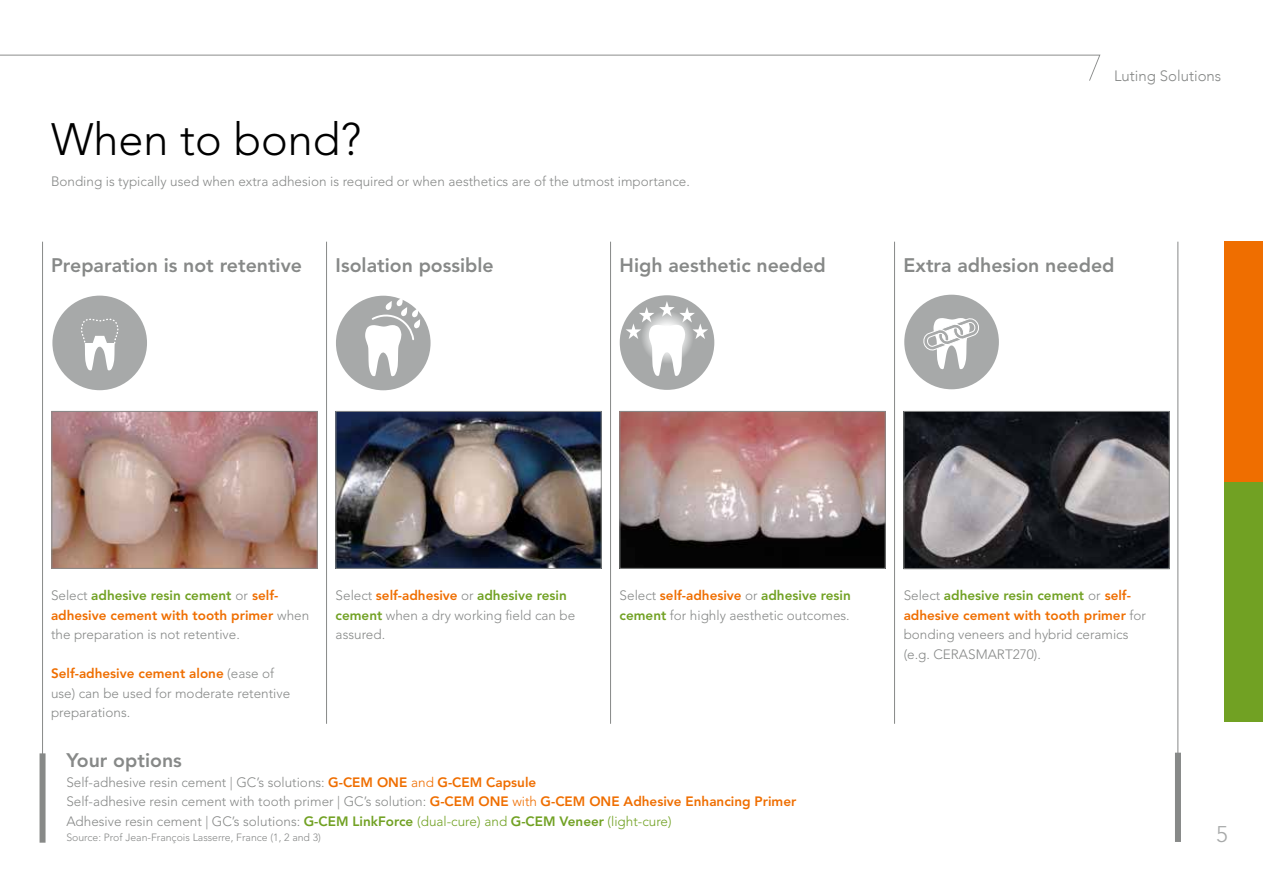
<style>
.page{position:relative;width:1263px;height:893px;background:#fff}
.page>*{position:absolute;margin:0;border:0;box-sizing:border-box;transform-origin:0 0}
.t1{font:300 45px "Avenir LT Std";color:#000}
.t2{font:300 22.5px "Avenir LT Std";color:#a7a9a9}
.t3{font:800 19.5px "Avenir LT Std";color:#878988}
.t4{font:300 15px "Avenir";color:#878988}
.t5{font:300 13.5px/19.5px "Avenir LT Std";color:#878988}
.t6{font:300 10.5px "Avenir LT Std";color:#878988}
.s1{font-weight:800;color:#71a123}
.s2{font-weight:800;color:#ef6e00}
.s3{color:#ef6e00}
.s4{color:#71a123}
</style>
<div class="page">
<hr style="left:42px;top:242px;width:1px;height:518px;background:#878988">
<hr style="left:326px;top:242px;width:1px;height:482px;background:#878988">
<hr style="left:894px;top:242px;width:1px;height:482px;background:#878988">
<hr style="left:1177px;top:242px;width:1px;height:518px;background:#878988">
<img style="left:54px;top:413px;width:261px;height:154px">
<div style="left:52px;top:411px;width:265px;height:158px;border:1px solid #878988"></div>
<img style="left:338px;top:413px;width:261px;height:154px">
<div style="left:336px;top:411px;width:265px;height:158px;border:1px solid #878988"></div>
<img style="left:906px;top:413px;width:261px;height:154px">
<div style="left:904px;top:411px;width:265px;height:158px;border:1px solid #878988"></div>
<div style="left:40px;top:753px;width:6px;height:90px;background:#878988"></div>
<div style="left:1175px;top:753px;width:6px;height:89px;background:#878988"></div>
<div style="left:1225px;top:481px;width:38px;height:240px;background:#71a123"></div>
<div style="left:1225px;top:241px;width:38px;height:240px;background:#ef6e00"></div>
<hr style="left:610px;top:242px;width:1px;height:482px;background:#878988">
<img style="left:622px;top:413px;width:261px;height:154px">
<div style="left:620px;top:411px;width:265px;height:158px;border:1px solid #878988"></div>
<div style="left:52px;top:296px;width:95px;height:94px;background:#a7a9a9;border-radius:50%"></div>
<svg style="left:80px;top:318px;width:39px;height:73px"></svg>
<hr style="left:48px;top:290px;width:1px;height:104px;background:#00a7c1">
<hr style="left:164px;top:290px;width:1px;height:104px;background:#00a7c1">
<hr style="left:293px;top:290px;width:1px;height:104px;background:#00a7c1">
<hr style="left:422px;top:290px;width:1px;height:104px;background:#00a7c1">
<hr style="left:547px;top:290px;width:1px;height:104px;background:#00a7c1">
<hr style="left:675px;top:290px;width:1px;height:104px;background:#00a7c1">
<hr style="left:821px;top:290px;width:1px;height:104px;background:#00a7c1">
<hr style="left:948px;top:290px;width:1px;height:104px;background:#00a7c1">
<hr style="left:1069px;top:290px;width:1px;height:104px;background:#00a7c1">
<div style="left:336px;top:296px;width:95px;height:94px;background:#a7a9a9;border-radius:50%"></div>
<svg style="left:365px;top:297px;width:55px;height:79px"></svg>
<hr style="left:328px;top:290px;width:1px;height:104px;background:#00a7c1">
<hr style="left:447px;top:290px;width:1px;height:104px;background:#00a7c1">
<hr style="left:577px;top:290px;width:1px;height:104px;background:#00a7c1">
<hr style="left:701px;top:290px;width:1px;height:104px;background:#00a7c1">
<hr style="left:829px;top:290px;width:1px;height:104px;background:#00a7c1">
<hr style="left:975px;top:290px;width:1px;height:104px;background:#00a7c1">
<hr style="left:1102px;top:290px;width:1px;height:104px;background:#00a7c1">
<hr style="left:1223px;top:290px;width:1px;height:104px;background:#00a7c1">
<div style="left:620px;top:295px;width:94px;height:95px;background:#a7a9a9;border-radius:47px"></div>
<svg style="left:626px;top:301px;width:82px;height:75px"></svg>
<hr style="left:616px;top:290px;width:1px;height:104px;background:#00a7c1">
<hr style="left:731px;top:290px;width:1px;height:104px;background:#00a7c1">
<hr style="left:855px;top:290px;width:1px;height:104px;background:#00a7c1">
<hr style="left:984px;top:290px;width:1px;height:104px;background:#00a7c1">
<hr style="left:1130px;top:290px;width:1px;height:104px;background:#00a7c1">
<hr style="left:1256px;top:290px;width:1px;height:104px;background:#00a7c1">
<div style="left:904px;top:295px;width:95px;height:94px;background:#a7a9a9;border-radius:50%"></div>
<svg style="left:923px;top:318px;width:56px;height:51px"></svg>
<hr style="left:901px;top:290px;width:1px;height:104px;background:#00a7c1">
<hr style="left:1013px;top:290px;width:1px;height:104px;background:#00a7c1">
<hr style="left:1141px;top:290px;width:1px;height:104px;background:#00a7c1">
<hr style="left:1262px;top:290px;width:1px;height:104px;background:#00a7c1">
<svg style="left:0;top:54px;width:1101px;height:27px"></svg>
<h1 class="t1" style="left:51px;top:113px;width:312px">When to bond?</h1>
<p class="t5" style="left:51px;top:171px;width:640px">Bonding is typically used when extra adhesion is required or when aesthetics are of the utmost importance.</p>
<p class="t4" style="left:1114px;top:67px;width:109px">Luting Solutions</p>
<h3 class="t3" style="left:51px;top:253px;width:252px">Preparation is not retentive</h3>
<h3 class="t3" style="left:336px;top:253px;width:160px">Isolation possible</h3>
<h3 class="t3" style="left:904px;top:253px;width:212px">Extra adhesion needed</h3>
<h3 class="t3" style="left:620px;top:253px;width:208px">High aesthetic needed</h3>
<p class="t5" style="left:51px;top:586px;width:260px">Select <span class="s1">adhesive resin cement</span> or <span class="s2">self&shy;adhesive cement with tooth primer</span> when the preparation is not retentive.</p>
<p class="t5" style="left:51px;top:664px;width:241px"><span class="s2">Self-adhesive cement alone</span> (ease of use) can be used for moderate retentive preparations.</p>
<p class="t5" style="left:336px;top:586px;width:241px">Select <span class="s2">self-adhesive</span> or <span class="s1">adhesive resin cement</span> when a dry working field can be assured.</p>
<p class="t5" style="left:904px;top:586px;width:244px">Select <span class="s1">adhesive resin cement</span> or <span class="s2">self&shy;adhesive cement with tooth primer</span> for bonding veneers and hybrid ceramics (e.g. CERASMART270).</p>
<p class="t5" style="left:620px;top:586px;width:233px">Select <span class="s2">self-adhesive</span> or <span class="s1">adhesive resin cement</span> for highly aesthetic outcomes.</p>
<h3 class="t3" style="left:66px;top:749px;width:117px">Your options</h3>
<p class="t5" style="left:66px;top:772px;width:731px">Self-adhesive resin cement | GC’s solutions: <span class="s2">G-CEM ONE</span> <span class="s3">and</span> <span class="s2">G-CEM Capsule<br></span>Self-adhesive resin cement with tooth primer | GC’s solution: <span class="s2">G-CEM ONE</span> <span class="s3">with</span> <span class="s2">G-CEM ONE Adhesive Enhancing Primer<br></span>Adhesive resin cement | GC’s solutions: <span class="s1">G-CEM LinkForce</span> <span class="s4">(dual-cure) and</span> <span class="s1">G-CEM Veneer</span> <span class="s4">(light-cure)</span></p>
<p class="t6" style="left:66px;top:832px;width:256px">Source: Prof Jean-François Lasserre, France (1, 2 and 3)</p>
<h2 class="t2" style="left:1216px;top:821px;width:13px">5</h2>
</div>
